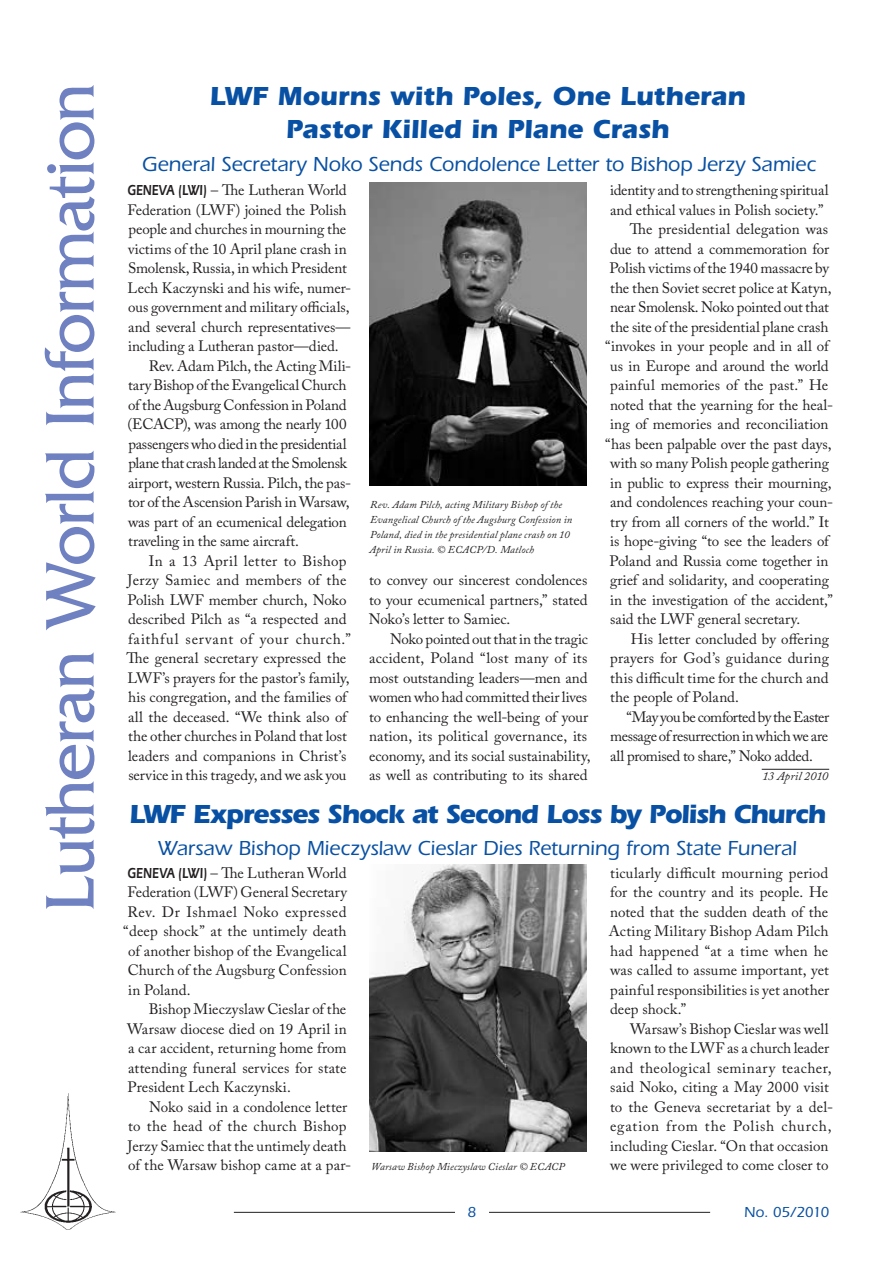
<style>
.page{position:relative;width:893px;height:1263px;background:#fff}
.page>*{position:absolute;margin:0;border:0;box-sizing:border-box;transform-origin:0 0}
.t1{font:72px "Friz Quadrata";letter-spacing:-.02em;color:#6f81c0}
.t2{font:700 27px/33px "Itc Eras";letter-spacing:-.02em;color:#0850a3;text-align:center}
.t3{font:700 27px "Itc Eras";letter-spacing:-.045em;color:#0850a3}
.t4{font:500 21px "Itc Eras";letter-spacing:-.005em;color:#0850a3}
.t5{font:15px/19.5px "Adobe Caslon Pro";color:#231f20;text-align:justify}
.t6{font:15px "Adobe Caslon Pro";letter-spacing:-.02em;color:#231f20}
.t7{font:15px "Adobe Caslon Pro";letter-spacing:.02em;color:#231f20}
.t8{font:15px "Adobe Caslon Pro";letter-spacing:-.025em;color:#231f20}
.t9{font:15px "Adobe Caslon Pro";letter-spacing:-.03em;color:#231f20}
.t10{font:15px "Adobe Caslon Pro";letter-spacing:.06em;color:#231f20}
.t11{font:15px "Adobe Caslon Pro";letter-spacing:-.035em;color:#231f20}
.t12{font:15px "Adobe Caslon Pro";letter-spacing:.035em;color:#231f20}
.t13{font:500 15px "Itc Eras";letter-spacing:-.04em;color:#0850a3}
.t14{font:italic 12px "Adobe Caslon Pro";letter-spacing:.01em;color:#231f20}
.t15{font:italic 10.5px/15px "Adobe Caslon Pro";letter-spacing:.015em;color:#231f20}
.s1{font-family:"Itc Eras";font-weight:600}
</style>
<div class="page">
<hr style="left:489px;top:1212px;width:221px;height:1px;background:#231f20">
<hr style="left:234px;top:1212px;width:221px;height:1px;background:#231f20">
<img style="left:20px;top:1093px;width:96px;height:137px">
<hr style="left:762px;top:769px;width:67px;height:1px;background:#231f20">
<img style="left:370px;top:183px;width:217px;height:302px">
<img style="left:370px;top:864px;width:217px;height:287px">
<h1 class="t1" style="left:30px;top:912px;width:830px;rotate:-90deg">Lutheran World Information</h1>
<h2 class="t2" style="left:210px;top:80px;width:538px">LWF Mourns with Poles, One Lutheran<br>Pastor Killed in Plane Crash</h2>
<h3 class="t4" style="left:142px;top:152px;width:676px">General Secretary Noko Sends Condolence Letter to Bishop Jerzy Samiec</h3>
<p class="t5" style="left:127px;top:180px;width:221px"><span class="s1">GENEVA (LWI)</span> – The Lutheran World</p>
<p class="t5" style="left:128px;top:200px;width:220px">Federation (LWF) joined the Polish</p>
<p class="t5" style="left:128px;top:219px;width:220px">people and churches in mourning the</p>
<p class="t5" style="left:128px;top:239px;width:220px">victims of the 10 April plane crash in</p>
<p class="t5" style="left:128px;top:258px;width:220px">Smolensk, Russia, in which President</p>
<p class="t5" style="left:128px;top:278px;width:225px">Lech Kaczynski and his wife, numer-</p>
<p class="t5" style="left:128px;top:297px;width:223px">ous government and military officials,</p>
<p class="t5" style="left:128px;top:317px;width:224px">and several church representatives—</p>
<p class="t5" style="left:128px;top:336px;width:212px">including a Lutheran pastor—died.</p>
<p class="t5" style="left:149px;top:356px;width:204px">Rev. Adam Pilch, the Acting Mili-</p>
<p class="t5" style="left:128px;top:375px;width:220px">tary Bishop of the Evangelical Church</p>
<p class="t6" style="left:128px;top:396px;width:220px">of the Augsburg Confession in Poland</p>
<p class="t6" style="left:127px;top:415px;width:221px">(ECACP), was among the nearly 100</p>
<p class="t6" style="left:128px;top:435px;width:220px">passengers who died in the presidential</p>
<p class="t9" style="left:128px;top:454px;width:220px">plane that crash landed at the Smolensk</p>
<p class="t5" style="left:128px;top:473px;width:225px">airport, western Russia. Pilch, the pas-</p>
<p class="t5" style="left:128px;top:492px;width:223px">tor of the Ascension Parish in Warsaw,</p>
<p class="t5" style="left:128px;top:512px;width:220px">was part of an ecumenical delegation</p>
<p class="t5" style="left:128px;top:531px;width:172px">traveling in the same aircraft.</p>
<p class="t7" style="left:149px;top:552px;width:199px">In a 13 April letter to Bishop</p>
<p class="t7" style="left:128px;top:571px;width:220px">Jerzy Samiec and members of the</p>
<p class="t5" style="left:128px;top:590px;width:220px">Polish LWF member church, Noko</p>
<p class="t5" style="left:128px;top:609px;width:220px">described Pilch as “a respected and</p>
<p class="t10" style="left:128px;top:630px;width:224px">faithful servant of your church.”</p>
<p class="t5" style="left:127px;top:648px;width:221px">The general secretary expressed the</p>
<p class="t5" style="left:128px;top:668px;width:224px">LWF’s prayers for the pastor’s family,</p>
<p class="t5" style="left:128px;top:687px;width:220px">his congregation, and the families of</p>
<p class="t5" style="left:128px;top:707px;width:220px">all the deceased. “We think also of</p>
<p class="t5" style="left:128px;top:726px;width:220px">the other churches in Poland that lost</p>
<p class="t5" style="left:128px;top:746px;width:220px">leaders and companions in Christ’s</p>
<p class="t5" style="left:128px;top:765px;width:220px">service in this tragedy, and we ask you</p>
<p class="t5" style="left:610px;top:180px;width:220px">identity and to strengthening spiritual</p>
<p class="t5" style="left:610px;top:200px;width:215px">and ethical values in Polish society.”</p>
<p class="t5" style="left:630px;top:219px;width:200px">The presidential delegation was</p>
<p class="t5" style="left:610px;top:239px;width:221px">due to attend a commemoration for</p>
<p class="t5" style="left:610px;top:258px;width:221px">Polish victims of the 1940 massacre by</p>
<p class="t5" style="left:610px;top:278px;width:223px">the then Soviet secret police at Katyn,</p>
<p class="t6" style="left:610px;top:298px;width:220px">near Smolensk. Noko pointed out that</p>
<p class="t5" style="left:610px;top:317px;width:220px">the site of the presidential plane crash</p>
<p class="t5" style="left:605px;top:336px;width:225px">“invokes in your people and in all of</p>
<p class="t5" style="left:610px;top:356px;width:220px">us in Europe and around the world</p>
<p class="t5" style="left:610px;top:375px;width:220px">painful memories of the past.” He</p>
<p class="t5" style="left:610px;top:395px;width:224px">noted that the yearning for the heal-</p>
<p class="t5" style="left:610px;top:414px;width:220px">ing of memories and reconciliation</p>
<p class="t5" style="left:605px;top:434px;width:228px">“has been palpable over the past days,</p>
<p class="t5" style="left:610px;top:453px;width:220px">with so many Polish people gathering</p>
<p class="t5" style="left:610px;top:473px;width:223px">in public to express their mourning,</p>
<p class="t5" style="left:610px;top:492px;width:225px">and condolences reaching your coun-</p>
<p class="t5" style="left:610px;top:512px;width:220px">try from all corners of the world.” It</p>
<p class="t5" style="left:610px;top:531px;width:220px">is hope-giving “to see the leaders of</p>
<p class="t5" style="left:610px;top:551px;width:220px">Poland and Russia come together in</p>
<p class="t5" style="left:610px;top:570px;width:220px">grief and solidarity, and cooperating</p>
<p class="t5" style="left:610px;top:590px;width:224px">in the investigation of the accident,”</p>
<p class="t5" style="left:610px;top:609px;width:192px">said the LWF general secretary.</p>
<p class="t5" style="left:631px;top:629px;width:200px">His letter concluded by offering</p>
<p class="t5" style="left:610px;top:648px;width:220px">prayers for God’s guidance during</p>
<p class="t7" style="left:610px;top:669px;width:220px">this difficult time for the church and</p>
<p class="t5" style="left:610px;top:687px;width:130px">the people of Poland.</p>
<p class="t11" style="left:626px;top:708px;width:204px">“May you be comforted by the Easter</p>
<p class="t8" style="left:610px;top:727px;width:220px">message of resurrection in which we are</p>
<p class="t8" style="left:610px;top:747px;width:204px">all promised to share,” Noko added.</p>
<p class="t14" style="left:762px;top:769px;width:67px">13 April 2010</p>
<p class="t15" style="left:369px;top:497px;width:204px">Rev. Adam Pilch, acting Military Bishop of the Evangelical Church of the Augsburg Confession in Poland, died in the presidential plane crash on 10<br>April in Russia. © ECACP/D. Matloch</p>
<p class="t5" style="left:369px;top:570px;width:220px">to convey our sincerest condolences to your ecumenical partners,” stated Noko’s letter to Samiec.</p>
<p class="t5" style="left:369px;top:629px;width:223px;text-align:left;text-indent:21px">Noko pointed out that in the tragic accident, Poland “lost many of its most outstanding leaders—men and women who had committed their lives to enhancing the well-being of your nation, its political governance, its economy, and its social sustainability, as well as contributing to its shared</p>
<h2 class="t3" style="left:129px;top:798px;width:698px">LWF Expresses Shock at Second Loss by Polish Church</h2>
<h3 class="t4" style="left:158px;top:837px;width:641px">Warsaw Bishop Mieczyslaw Cieslar Dies Returning from State Funeral</h3>
<p class="t5" style="left:127px;top:863px;width:221px"><span class="s1">GENEVA (LWI)</span> – The Lutheran World</p>
<p class="t5" style="left:128px;top:882px;width:221px">Federation (LWF) General Secretary</p>
<p class="t12" style="left:128px;top:903px;width:220px">Rev. Dr Ishmael Noko expressed</p>
<p class="t5" style="left:123px;top:921px;width:225px">“deep shock” at the untimely death</p>
<p class="t5" style="left:128px;top:941px;width:220px">of another bishop of the Evangelical</p>
<p class="t5" style="left:128px;top:960px;width:220px">Church of the Augsburg Confession</p>
<p class="t5" style="left:128px;top:980px;width:64px">in Poland.</p>
<p class="t5" style="left:149px;top:999px;width:199px">Bishop Mieczyslaw Cieslar of the</p>
<p class="t5" style="left:127px;top:1019px;width:221px">Warsaw diocese died on 19 April in</p>
<p class="t5" style="left:128px;top:1038px;width:220px">a car accident, returning home from</p>
<p class="t5" style="left:128px;top:1058px;width:220px">attending funeral services for state</p>
<p class="t5" style="left:128px;top:1077px;width:165px">President Lech Kaczynski.</p>
<p class="t5" style="left:149px;top:1097px;width:200px">Noko said in a condolence letter</p>
<p class="t5" style="left:128px;top:1116px;width:220px">to the head of the church Bishop</p>
<p class="t5" style="left:128px;top:1136px;width:220px">Jerzy Samiec that the untimely death</p>
<p class="t5" style="left:128px;top:1155px;width:224px">of the Warsaw bishop came at a par-</p>
<p class="t5" style="left:609px;top:863px;width:222px">ticularly difficult mourning period for the country and its people. He noted that the sudden death of the Acting Military Bishop Adam Pilch had happened “at a time when he was called to assume important, yet painful responsibilities is yet another deep shock.”</p>
<p class="t5" style="left:610px;top:1019px;width:225px;text-align:left;text-indent:20px">Warsaw’s Bishop Cieslar was well known to the LWF as a church leader and theological seminary teacher, said Noko, citing a May 2000 visit to the Geneva secretariat by a del&shy;egation from the Polish church, including Cieslar. “On that occasion</p>
<p class="t15" style="left:371px;top:1159px;width:195px">Warsaw Bishop Mieczyslaw Cieslar © ECACP</p>
<p class="t5" style="left:610px;top:1155px;width:220px">we were privileged to come closer to</p>
<p class="t13" style="left:744px;top:1203px;width:87px">No. 05/2010</p>
</div>
